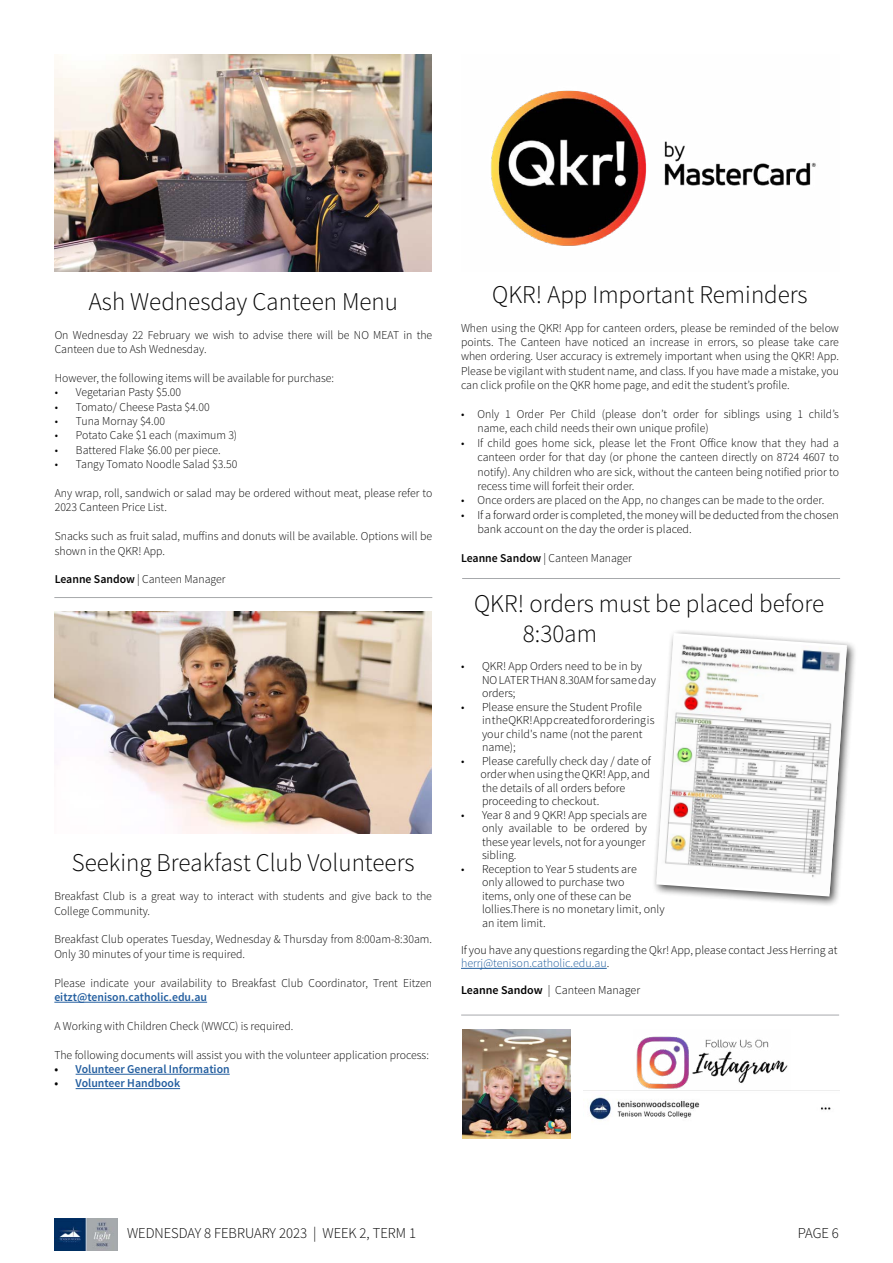
<style>
.page{position:relative;width:893px;height:1263px;background:#fff}
.page>*{position:absolute;margin:0;border:0;box-sizing:border-box;transform-origin:0 0}
.t1{font:300 25.5px/30.6px "Source Sans Pro";color:#060606}
.t2{font:300 15px "Source Sans Pro";color:#060606}
.t3{font:300 15px "Source Sans Pro";color:#060606}
.t4{font:300 12px/14.4px "Source Sans Pro";color:#060606}
.t5{font:300 12px/13.5px "Source Sans Pro";color:#000}
.t6{font:600 12px "Source Sans Pro";color:#235e9f}
.s1{font-weight:600}
.s2{color:#060606}
.s3{color:#000}
.s4{color:#215e9e}
</style>
<div class="page">
<img style="left:54px;top:1218px;width:64px;height:32px">
<hr style="left:54px;top:1002px;width:153px;height:1px;background:#235e9f">
<hr style="left:76px;top:1074px;width:154px;height:1px;background:#235e9f">
<hr style="left:76px;top:1088px;width:104px;height:1px;background:#235e9f">
<img style="left:54px;top:54px;width:378px;height:218px">
<img style="left:54px;top:611px;width:378px;height:222px">
<hr style="left:461px;top:1015px;width:378px;height:1px;background:#a7a9ac">
<hr style="left:54px;top:597px;width:378px;height:1px;background:#a7a9ac">
<img style="left:462px;top:1030px;width:109px;height:108px">
<img style="left:589px;top:1095px;width:242px;height:25px">
<img style="left:633px;top:1036px;width:157px;height:55px">
<div style="left:651px;top:628px;width:207px;height:279px;background:#000;opacity:.75"></div>
<svg style="left:656px;top:633px;width:191px;height:263px"></svg>
<img style="left:656px;top:636px;width:191px;height:257px">
<hr style="left:461px;top:968px;width:146px;height:1px;background:#215e9e">
<img style="left:491px;top:90px;width:325px;height:156px">
<hr style="left:462px;top:578px;width:378px;height:1px;background:#a7a9ac">
<h1 class="t1" style="left:89px;top:286px;width:311px">Ash Wednesday Canteen Menu</h1>
<p class="t4" style="left:55px;top:327px;width:379px">On Wednesday 22 February we wish to advise there will be NO MEAT in the<br>Canteen due to Ash Wednesday.</p>
<p class="t4" style="left:55px;top:371px;width:281px">However, the following items will be available for purchase:</p>
<p class="t4" style="left:55px;top:385px;width:128px">• Vegetarian Pasty $5.00</p>
<p class="t4" style="left:55px;top:399px;width:156px">• Tomato/ Cheese Pasta $4.00</p>
<p class="t4" style="left:55px;top:414px;width:112px">• Tuna Mornay $4.00</p>
<p class="t4" style="left:55px;top:428px;width:184px">• Potato Cake $1 each (maximum 3)</p>
<p class="t4" style="left:55px;top:443px;width:167px">• Battered Flake $6.00 per piece.</p>
<p class="t4" style="left:55px;top:457px;width:184px">• Tangy Tomato Noodle Salad $3.50</p>
<p class="t4" style="left:55px;top:486px;width:379px">Any wrap, roll, sandwich or salad may be ordered without meat, please refer to<br>2023 Canteen Price List.</p>
<p class="t4" style="left:55px;top:529px;width:379px">Snacks such as fruit salad, muffins and donuts will be available. Options will be shown in the QKR! App.</p>
<p class="t4" style="left:55px;top:572px;width:172px"><span class="s1">Leanne Sandow</span> | Canteen Manager</p>
<h1 class="t1" style="left:72px;top:848px;width:344px">Seeking Breakfast Club Volunteers</h1>
<p class="t4" style="left:54px;top:889px;width:379px">Breakfast Club is a great way to interact with students and give back to the<br>College Community.</p>
<p class="t4" style="left:54px;top:932px;width:379px">Breakfast Club operates Tuesday, Wednesday &amp; Thursday from 8:00am-8:30am.<br>Only 30 minutes of your time is required.</p>
<p class="t4" style="left:54px;top:975px;width:379px">Please indicate your availability to Breakfast Club Coordinator, Trent Eitzen</p>
<p class="t6" style="left:54px;top:989px;width:154px">eitzt@tenison.catholic.edu.au</p>
<p class="t4" style="left:54px;top:1019px;width:241px">A Working with Children Check (WWCC) is required.</p>
<p class="t4" style="left:54px;top:1047px;width:376px">The following documents will assist you with the volunteer application process:</p>
<p class="t6" style="left:54px;top:1061px;width:177px"><span class="s2">•</span> Volunteer General Information</p>
<p class="t6" style="left:54px;top:1076px;width:127px"><span class="s2">•</span> Volunteer Handbook</p>
<h1 class="t1" style="left:492px;top:279px;width:317px">QKR! App Important Reminders</h1>
<p class="t4" style="left:461px;top:320px;width:379px;text-align:justify">When using the QKR! App for canteen orders, please be reminded of the below points. The Canteen have noticed an increase in errors, so please take care when ordering. User accuracy is extremely important when using the QKR! App.<br>Please be vigilant with student name, and class. If you have made a mistake, you can click profile on the QKR home page, and edit the student’s profile.</p>
<p class="t4" style="left:477px;top:407px;width:363px;text-indent:-16px"><span class="s3">•</span> Only 1 Order Per Child (please don’t order for siblings using 1 child’s name, each child needs their own unique profile)</p>
<p class="t4" style="left:477px;top:436px;width:363px;text-align:justify;text-indent:-16px"><span class="s3">•</span> If child goes home sick, please let the Front Office know that they had a canteen order for that day (or phone the canteen directly on 8724 4607 to notify). Any children who are sick, without the canteen being notified prior to recess time will forfeit their order.</p>
<p class="t4" style="left:461px;top:493px;width:365px"><span class="s3">•</span> Once orders are placed on the App, no changes can be made to the order.</p>
<p class="t5" style="left:477px;top:508px;width:363px;line-height:14.4px;text-indent:-16px">• If a forward order is completed, the money will be deducted from the chosen bank account on the day the order is placed.</p>
<p class="t4" style="left:461px;top:551px;width:172px"><span class="s1">Leanne Sandow</span> | Canteen Manager</p>
<h1 class="t1" style="left:523px;top:588px;width:303px;text-indent:-49px">QKR! orders must be placed before<br>8:30am</h1>
<p class="t5" style="left:482px;top:659px;width:176px;text-indent:-21px">• QKR! App Orders need to be in by<br>NO LATER THAN 8.30AM for same day orders;</p>
<p class="t5" style="left:482px;top:700px;width:174px;text-indent:-21px">• Please ensure the Student Profile<br>in the QKR! App created for ordering is your child's name (not the parent name);</p>
<p class="t5" style="left:480px;top:754px;width:172px;text-indent:-19px">• Please carefully check day / date of order when using the QKR! App, and the details of all orders before proceeding to checkout.</p>
<p class="t5" style="left:482px;top:808px;width:167px;text-indent:-21px">• Year 8 and 9 QKR! App specials are only available to be ordered by these year levels, not for a younger sibling.</p>
<p class="t5" style="left:482px;top:862px;width:184px;text-indent:-21px">• Reception to Year 5 students are<br>only allowed to purchase two<br>items, only one of these can be lollies.There is no monetary limit, only an item limit.</p>
<p class="t5" style="left:461px;top:943px;width:378px">If you have any questions regarding the Qkr! App, please contact Jess Herring at <span class="s4">herrj@tenison.catholic.edu.au</span>.</p>
<p class="t5" style="left:461px;top:983px;width:181px"><span class="s1">Leanne Sandow</span> | Canteen Manager</p>
<p class="t2" style="left:127px;top:1223px;width:291px">WEDNESDAY 8 FEBRUARY 2023 | WEEK 2, TERM 1</p>
<p class="t3" style="left:798px;top:1224px;width:43px">PAGE 6</p>
</div>
